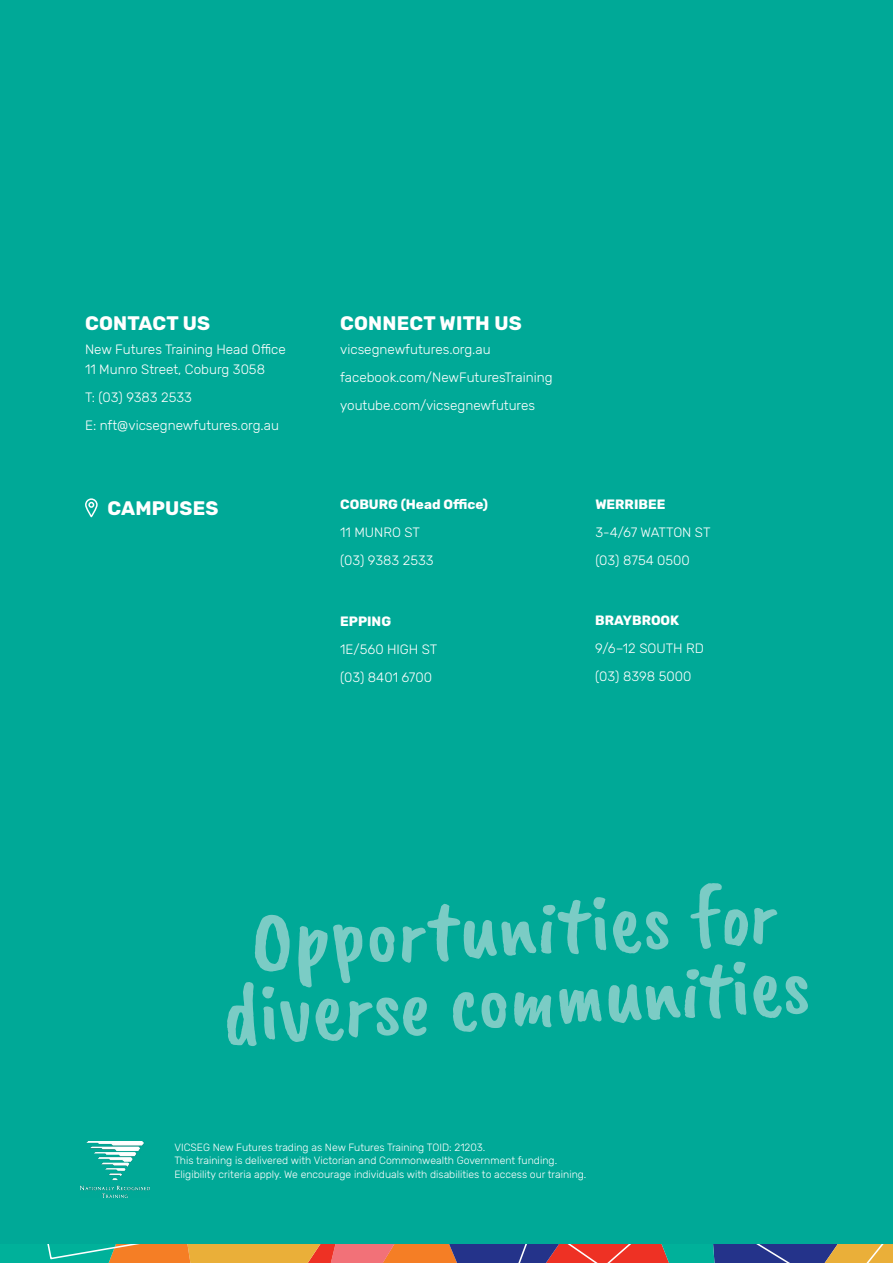
<style>
.page{position:relative;width:893px;height:1263px;background:#fff}
.page>*{position:absolute;margin:0;border:0;box-sizing:border-box;transform-origin:0 0}
.t1{font:700 19.5px "Rubik";letter-spacing:.01em;color:#fff}
.t2{font:300 13.5px/28px "Rubik";color:#fff}
.t3{font:700 13.5px "Rubik";color:#fff}
.t4{font:300 10.5px/13.5px "Rubik";color:#fff}
</style>
<div class="page">
<svg style="left:0;top:1243px;width:893px;height:20px;background:#8e7962"></svg>
<div style="left:0;top:0;width:893px;height:1243px;background:#00a997"></div>
<svg style="left:85px;top:498px;width:13px;height:20px"></svg>
<svg style="left:227px;top:883px;width:581px;height:163px"></svg>
<img style="left:80px;top:1142px;width:69px;height:55px">
<h1 class="t1" style="left:85px;top:312px;width:127px">CONTACT US</h1>
<p class="t2" style="left:85px;top:340px;width:202px;line-height:19.5px">New Futures Training Head Office<br>11 Munro Street, Coburg 3058</p>
<p class="t2" style="left:85px;top:383px;width:195px">T: (03) 9383 2533<br>E: nft@vicsegnewfutures.org.au</p>
<h1 class="t1" style="left:340px;top:312px;width:183px">CONNECT WITH US</h1>
<p class="t2" style="left:340px;top:336px;width:214px">vicsegnewfutures.org.au facebook.com/NewFuturesTraining youtube.com/vicsegnewfutures</p>
<h1 class="t1" style="left:107px;top:497px;width:113px">CAMPUSES</h1>
<p class="t3" style="left:340px;top:497px;width:149px">COBURG (Head Office)</p>
<p class="t2" style="left:340px;top:519px;width:95px">11 MUNRO ST (03) 9383 2533</p>
<p class="t3" style="left:340px;top:613px;width:52px">EPPING</p>
<p class="t2" style="left:340px;top:635px;width:99px">1E/560 HIGH ST (03) 8401 6700</p>
<p class="t3" style="left:595px;top:497px;width:71px">WERRIBEE</p>
<p class="t2" style="left:595px;top:519px;width:117px">3-4/67 WATTON ST (03) 8754 0500</p>
<p class="t3" style="left:595px;top:612px;width:85px">BRAYBROOK</p>
<p class="t2" style="left:595px;top:635px;width:110px">9/6–12 SOUTH RD (03) 8398 5000</p>
<p class="t4" style="left:174px;top:1141px;width:414px">VICSEG New Futures trading as New Futures Training TOID: 21203.<br>This training is delivered with Victorian and Commonwealth Government funding.<br>Eligibility criteria apply. We encourage individuals with disabilities to access our training.</p>
</div>
